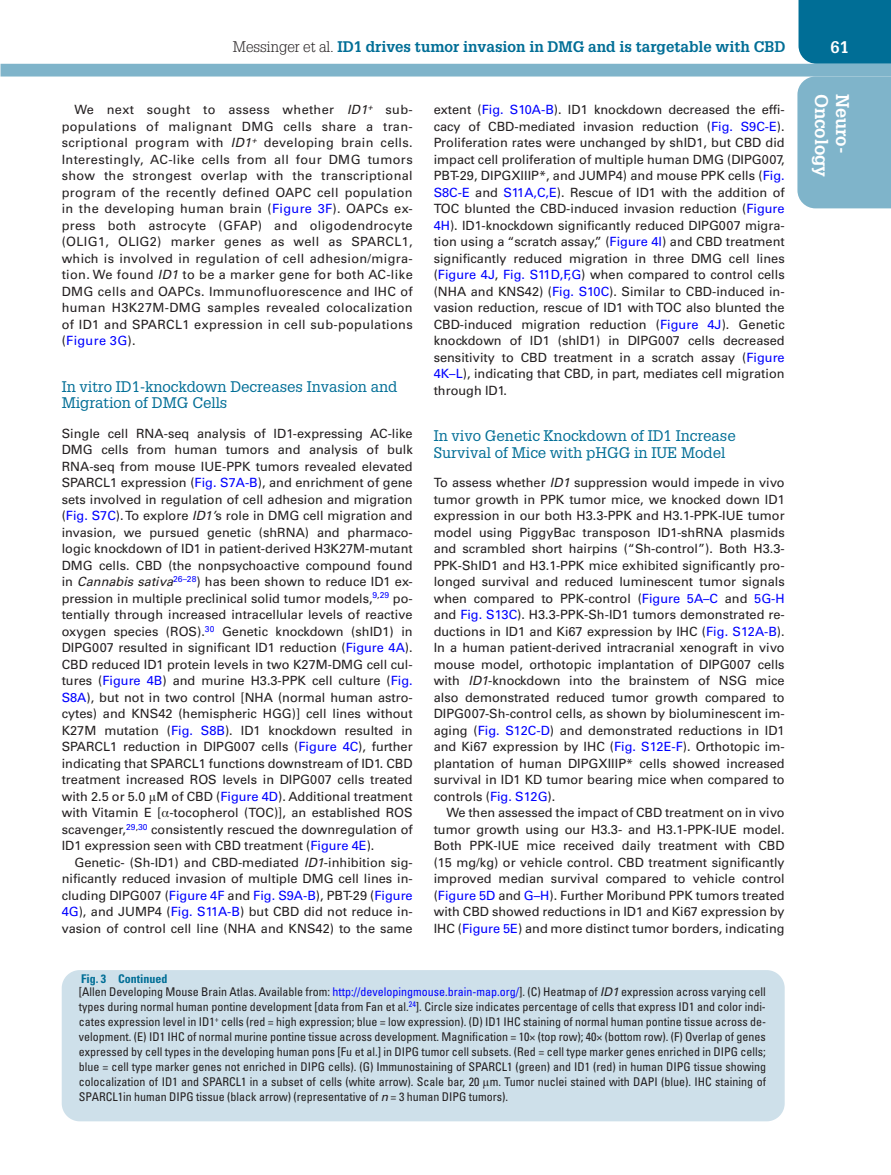
<style>
.page{position:relative;width:891px;height:1175px;background:#fff}
.page>*{position:absolute;margin:0;border:0;box-sizing:border-box;transform-origin:0 0}
.t1{font:700 18px "Glypha LT Std";color:#fff}
.t2{font:700 16.5px "Glypha LT Std";color:#fff}
.t3{font:15px/16.5px "Glypha LT Std";color:#006e96}
.t4{font:700 15px "Glypha LT Std";color:#006e96}
.t5{font:12.75px/16.5px "Univers LT Std";color:#231f20;text-align:justify}
.t6{font:condensed 12px/15px "Univers LT Std";color:#231f20;text-align:justify}
.t7{font:700 condensed 12px "Univers LT Std";color:#006e96}
.s1{font-weight:300;color:#231f20}
.s2{color:#00f}
.s3{font-style:italic}
.s4{font-family:"Gandhari Unicode"}
.s5{font-style:italic;font-stretch:normal}
.s6{font-family:"Gandhari Unicode";font-stretch:normal}
</style>
<div class="page">
<div style="left:799px;top:0;width:92px;height:64px;background:#006e96"></div>
<div style="left:1px;top:64px;width:890px;height:12px;background:#7fb4ca"></div>
<div style="left:797px;top:76px;width:94px;height:132px;background:#7fb4ca"></div>
<div style="left:70px;top:975px;width:706px;height:133px;background:#cee0ea"></div>
<div style="left:62px;top:970px;width:723px;height:151px;border:13px solid #cee0ea;border-radius:12px"></div>
<p class="t4" style="left:233px;top:37px;width:555px"><span class="s1">Messinger et al.</span> ID1 drives tumor invasion in DMG and is targetable with CBD</p>
<p class="t2" style="left:831px;top:37px;width:20px">61</p>
<h1 class="t1" style="left:833px;top:94px;width:85px;rotate:90deg">Oncology</h1>
<h1 class="t1" style="left:854px;top:94px;width:61px;rotate:90deg">Neuro-</h1>
<p class="t5" style="left:434px;top:102px;width:353px">extent (<span class="s2">Fig. S10A-B</span>). ID1 knockdown decreased the effi&shy;cacy of CBD-mediated invasion reduction (<span class="s2">Fig. S9C-E</span>).<br>Proliferation rates were unchanged by shID1, but CBD did impact cell proliferation of multiple human DMG (DIPG007, PBT-29, DIPGXIIIP*, and JUMP4) and mouse PPK cells (<span class="s2">Fig.<br>S8C-E</span> and <span class="s2">S11A,C,E</span>). Rescue of ID1 with the addition of TOC blunted the CBD-induced invasion reduction (<span class="s2">Figure 4H</span>). ID1-knockdown significantly reduced DIPG007 migra&shy;tion using a “scratch assay,” (<span class="s2">Figure 4I</span>) and CBD treatment significantly reduced migration in three DMG cell lines (<span class="s2">Figure 4J</span>, <span class="s2">Fig. S11D,F,G</span>) when compared to control cells (NHA and KNS42) (<span class="s2">Fig. S10C</span>). Similar to CBD-induced in&shy;vasion reduction, rescue of ID1 with TOC also blunted the CBD-induced migration reduction (<span class="s2">Figure 4J</span>). Genetic knockdown of ID1 (shID1) in DIPG007 cells decreased sensitivity to CBD treatment in a scratch assay (<span class="s2">Figure 4K–L</span>), indicating that CBD, in part, mediates cell migration through ID1.</p>
<p class="t3" style="left:434px;top:427px;width:303px">In vivo Genetic Knockdown of ID1 Increase<br>Survival of Mice with pHGG in IUE Model</p>
<p class="t5" style="left:434px;top:474px;width:353px">To assess whether <span class="s3">ID1</span> suppression would impede in vivo tumor growth in PPK tumor mice, we knocked down ID1 expression in our both H3.3-PPK and H3.1-PPK-IUE tumor model using PiggyBac transposon ID1-shRNA plasmids and scrambled short hairpins (“Sh-control”). Both H3.3- PPK-ShID1 and H3.1-PPK mice exhibited significantly pro&shy;longed survival and reduced luminescent tumor signals when compared to PPK-control (<span class="s2">Figure 5A–C</span> and <span class="s2">5G-H </span>and <span class="s2">Fig. S13C</span>). H3.3-PPK-Sh-ID1 tumors demonstrated re&shy;ductions in ID1 and Ki67 expression by IHC (<span class="s2">Fig. S12A-B</span>).<br>In a human patient-derived intracranial xenograft in vivo mouse model, orthotopic implantation of DIPG007 cells with <span class="s3">ID1</span>-knockdown into the brainstem of NSG mice also demonstrated reduced tumor growth compared to DIPG007-Sh-control cells, as shown by bioluminescent im&shy;aging (<span class="s2">Fig. S12C-D</span>) and demonstrated reductions in ID1 and Ki67 expression by IHC (<span class="s2">Fig. S12E-F</span>). Orthotopic im&shy;plantation of human DIPGXIIIP* cells showed increased survival in ID1 KD tumor bearing mice when compared to controls (<span class="s2">Fig. S12G</span>).</p>
<p class="t5" style="left:434px;top:804px;width:353px;text-indent:13px">We then assessed the impact of CBD treatment on in vivo tumor growth using our H3.3- and H3.1-PPK-IUE model.<br>Both PPK-IUE mice received daily treatment with CBD (15 mg/kg) or vehicle control. CBD treatment significantly improved median survival compared to vehicle control (<span class="s2">Figure 5D</span> and <span class="s2">G–H</span>). Further Moribund PPK tumors treated with CBD showed reductions in ID1 and Ki67 expression by IHC (<span class="s2">Figure 5E</span>) and more distinct tumor borders, indicating</p>
<p class="t5" style="left:62px;top:102px;width:353px;text-indent:13px">We next sought to assess whether <span class="s3">ID1</span><sup>+</sup> sub&shy;populations of malignant DMG cells share a tran&shy;scriptional program with <span class="s3">ID1</span><sup>+</sup> developing brain cells.<br>Interestingly, AC-like cells from all four DMG tumors show the strongest overlap with the transcriptional program of the recently defined OAPC cell population in the developing human brain (<span class="s2">Figure 3F</span>). OAPCs ex&shy;press both astrocyte (GFAP) and oligodendrocyte (OLIG1, OLIG2) marker genes as well as SPARCL1, which is involved in regulation of cell adhesion/migra&shy;tion. We found <span class="s3">ID1</span> to be a marker gene for both AC-like DMG cells and OAPCs. Immunofluorescence and IHC of human H3K27M-DMG samples revealed colocalization of ID1 and SPARCL1 expression in cell sub-populations (<span class="s2">Figure 3G</span>).</p>
<p class="t3" style="left:62px;top:378px;width:337px">In vitro ID1-knockdown Decreases Invasion and<br>Migration of DMG Cells</p>
<p class="t5" style="left:62px;top:425px;width:353px">Single cell RNA-seq analysis of ID1-expressing AC-like DMG cells from human tumors and analysis of bulk RNA-seq from mouse IUE-PPK tumors revealed elevated SPARCL1 expression (<span class="s2">Fig. S7A-B</span>), and enrichment of gene sets involved in regulation of cell adhesion and migration (<span class="s2">Fig. S7C</span>). To explore <span class="s3">ID1’</span>s role in DMG cell migration and invasion, we pursued genetic (shRNA) and pharmaco&shy;logic knockdown of ID1 in patient-derived H3K27M-mutant DMG cells. CBD (the nonpsychoactive compound found in <span class="s3">Cannabis sativa</span><sup>26–28</sup>) has been shown to reduce ID1 ex&shy;pression in multiple preclinical solid tumor models,<sup>9</sup><sup>,</sup><sup>29</sup> po&shy;tentially through increased intracellular levels of reactive oxygen species (ROS).<sup>30</sup> Genetic knockdown (shID1) in DIPG007 resulted in significant ID1 reduction (<span class="s2">Figure 4A</span>).<br>CBD reduced ID1 protein levels in two K27M-DMG cell cul&shy;tures (<span class="s2">Figure 4B</span>) and murine H3.3-PPK cell culture (<span class="s2">Fig.<br>S8A</span>), but not in two control [NHA (normal human astro&shy;cytes) and KNS42 (hemispheric HGG)] cell lines without K27M mutation (<span class="s2">Fig. S8B</span>). ID1 knockdown resulted in SPARCL1 reduction in DIPG007 cells (<span class="s2">Figure 4C</span>), further indicating that SPARCL1 functions downstream of ID1. CBD treatment increased ROS levels in DIPG007 cells treated with 2.5 or 5.0 <span class="s4">μ</span>M of CBD (<span class="s2">Figure 4D</span>). Additional treatment with Vitamin E [<span class="s4">α</span>-tocopherol (TOC)], an established ROS scavenger,<sup>29</sup><sup>,</sup><sup>30</sup> consistently rescued the downregulation of ID1 expression seen with CBD treatment (<span class="s2">Figure 4E</span>).</p>
<p class="t5" style="left:62px;top:854px;width:353px;text-indent:13px">Genetic- (Sh-ID1) and CBD-mediated <span class="s3">ID1</span>-inhibition sig&shy;nificantly reduced invasion of multiple DMG cell lines in&shy;cluding DIPG007 (<span class="s2">Figure 4F</span> and <span class="s2">Fig. S9A-B</span>), PBT-29 (<span class="s2">Figure 4G</span>), and JUMP4 (<span class="s2">Fig. S11A-B</span>) but CBD did not reduce in&shy;vasion of control cell line (NHA and KNS42) to the same</p>
<p class="t7" style="left:81px;top:971px;width:88px">Fig. 3 Continued</p>
<p class="t6" style="left:79px;top:984px;width:689px">[Allen Developing Mouse Brain Atlas. Available from: <span class="s2">http://developingmouse.brain-map.org/</span>]. (C) Heatmap of <span class="s5">ID1</span> expression across varying cell types during normal human pontine development [data from Fan et al.<sup>24</sup>]. Circle size indicates percentage of cells that express ID1 and color indi&shy;cates expression level in ID1<sup>+</sup> cells (red = high expression; blue = low expression). (D) ID1 IHC staining of normal human pontine tissue across de&shy;velopment. (E) ID1 IHC of normal murine pontine tissue across development. Magnification = 10× (top row); 40× (bottom row). (F) Overlap of genes expressed by cell types in the developing human pons [Fu et al.] in DIPG tumor cell subsets. (Red = cell type marker genes enriched in DIPG cells; blue = cell type marker genes not enriched in DIPG cells). (G) Immunostaining of SPARCL1 (green) and ID1 (red) in human DIPG tissue showing colocalization of ID1 and SPARCL1 in a subset of cells (white arrow). Scale bar, 20 <span class="s6">μ</span>m. Tumor nuclei stained with DAPI (blue). IHC staining of SPARCL1in human DIPG tissue (black arrow) (representative of <span class="s5">n</span> = 3 human DIPG tumors).</p>
</div>
